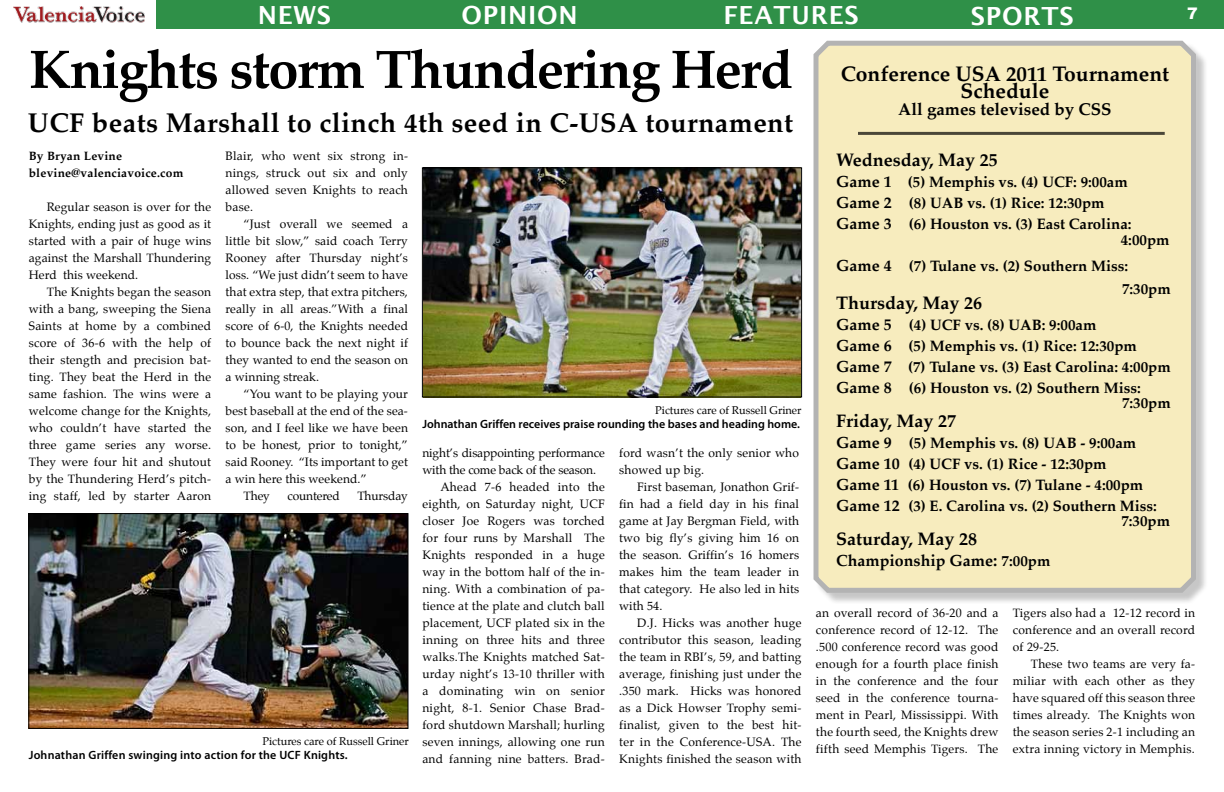
<style>
.page{position:relative;width:1224px;height:792px;background:#fff}
.page>*{position:absolute;margin:0;border:0;box-sizing:border-box;transform-origin:0 0}
.t1{font:700 54.5px "Palatino";letter-spacing:-.03em;color:#000}
.t2{font:700 27px "Palatino";letter-spacing:.015em;color:#000}
.t3{font:600 25px "Lucida Sans";letter-spacing:.03em;color:#fff}
.t4{font:700 21px/17px "Palatino";color:#000;text-align:center}
.t5{font:700 18px "Palatino";color:#000}
.t6{font:700 17px "Palatino";color:#000}
.t7{font:700 16px "Palatino";color:#000}
.t8{font:900 16px "Arial";color:#fff}
.t9{font:700 15px/21px "Palatino";color:#000}
.t10{font:12px/17px "Palatino";letter-spacing:.02em;color:#000;text-align:justify}
.t11{font:600 12px "Myriad Pro";color:#000}
.t12{font:12px "Palatino";letter-spacing:-.01em;color:#000}
.t13{font:700 12px/17px "Palatino";letter-spacing:.015em;color:#000}
.t14{font:11px "Palatino";color:#000}
.s1{font-size:16px}
.s2{font-size:17px}
.s3{font-size:15px}
</style>
<div class="page">
<div style="left:156px;top:0;width:948px;height:29px;background:#2f9048"></div>
<div style="left:1100px;top:0;width:124px;height:29px;background:#2f9048"></div>
<img style="left:424px;top:169px;width:376px;height:227px">
<div style="left:422px;top:167px;width:380px;height:231px;border:1px solid #000"></div>
<img style="left:30px;top:515px;width:376px;height:212px">
<div style="left:28px;top:513px;width:380px;height:216px;border:1px solid #000"></div>
<div style="left:815px;top:42px;width:393px;height:563px;background:#000;opacity:.75"></div>
<div style="left:813px;top:40px;width:385px;height:555px;background:#f7ecbe"></div>
<hr style="left:858px;top:132px;width:307px;height:3px;background:#000">
<img style="left:14px;top:6px;width:130px;height:16px">
<h3 class="t3" style="left:258px;top:1px;width:75px">NEWS</h3>
<h3 class="t3" style="left:462px;top:1px;width:117px">OPINION</h3>
<h3 class="t3" style="left:724px;top:1px;width:137px">FEATURES</h3>
<h3 class="t3" style="left:971px;top:2px;width:104px">SPORTS</h3>
<h3 class="t8" style="left:1187px;top:2px;width:12px">7</h3>
<h1 class="t1" style="left:29px;top:23px;width:766px">Knights storm Thundering Herd</h1>
<h2 class="t2" style="left:28px;top:100px;width:767px">UCF beats Marshall to clinch 4th seed in C-USA tournament</h2>
<h3 class="t4" style="left:841px;top:65px;width:330px">Conference USA 2011 Tournament<br>Schedule</h3>
<h3 class="t6" style="left:898px;top:94px;width:215px">All games televised by CSS</h3>
<h3 class="t5" style="left:836px;top:144px;width:163px">Wednesday, May 25</h3>
<p class="t9" style="left:836px;top:171px;width:297px"><span class="s1">Game 1</span> (5) Memphis vs. (4) UCF: 9:00am<br><span class="s1">Game 2</span> (8) UAB vs. (1) Rice: 12:30pm<br><span class="s1">Game 3</span> (6) Houston vs. (3) East Carolina:</p>
<p class="t9" style="left:836px;top:255px;width:293px"><span class="s1">Game 4</span> (7) Tulane vs. (2) Southern Miss:</p>
<h3 class="t5" style="left:836px;top:287px;width:147px">Thursday, May 26</h3>
<p class="t9" style="left:836px;top:314px;width:336px"><span class="s1">Game 5</span> (4) UCF vs. (8) UAB: 9:00am<br><span class="s1">Game 6</span> (5) Memphis vs. (1) Rice: 12:30pm <span class="s1">Game 7</span> (7) Tulane vs. (3) East Carolina: 4:00pm <span class="s1">Game 8</span> (6) Houston vs. (2) Southern Miss:</p>
<h3 class="t5" style="left:836px;top:405px;width:121px">Friday, May 27</h3>
<p class="t9" style="left:836px;top:432px;width:322px"><span class="s1">Game 9</span> (5) Memphis vs. (8) UAB - 9:00am <span class="s1">Game 10</span> (4) UCF vs. (1) Rice - 12:30pm<br><span class="s1">Game 11</span> (6) Houston vs. (7) Tulane - 4:00pm <span class="s1">Game 12</span> (3) E. Carolina vs. (2) Southern Miss:</p>
<h3 class="t5" style="left:836px;top:523px;width:142px">Saturday, May 28</h3>
<h3 class="t7" style="left:836px;top:547px;width:216px">Championship Game<span class="s2">:</span> <span class="s3">7:00pm</span></h3>
<p class="t10" style="left:226px;top:147px;width:184px">Blair, who went six strong in&shy;nings, struck out six and only allowed seven Knights to reach base.</p>
<p class="t10" style="left:226px;top:215px;width:184px;text-indent:18px">“Just overall we seemed a little bit slow,” said coach Terry Rooney after Thursday night’s loss. “We just didn’t seem to have that extra step, that extra pitchers, really in all areas.”With a final score of 6-0, the Knights needed to bounce back the next night if they wanted to end the season on a winning streak.</p>
<p class="t10" style="left:244px;top:385px;width:166px">“You want to be playing your</p>
<p class="t10" style="left:226px;top:402px;width:184px">best baseball at the end of the sea-</p>
<p class="t10" style="left:226px;top:419px;width:184px">son, and I feel like we have been</p>
<p class="t10" style="left:226px;top:436px;width:184px">to be honest, prior to tonight,”</p>
<p class="t10" style="left:226px;top:453px;width:184px">said Rooney. “Its important to get</p>
<p class="t10" style="left:226px;top:470px;width:143px">a win here this weekend.”</p>
<p class="t10" style="left:244px;top:487px;width:28px">They</p>
<p class="t12" style="left:288px;top:486px;width:54px">countered</p>
<p class="t12" style="left:357px;top:486px;width:52px">Thursday</p>
<p class="t13" style="left:29px;top:147px;width:156px">By Bryan Levine blevine@valenciavoice.com</p>
<p class="t10" style="left:29px;top:198px;width:184px;text-indent:18px">Regular season is over for the Knights, ending just as good as it started with a pair of huge wins against the Marshall Thundering Herd this weekend.</p>
<p class="t10" style="left:29px;top:283px;width:184px;text-indent:18px">The Knights began the season with a bang, sweeping the Siena Saints at home by a combined score of 36-6 with the help of their stength and precision bat&shy;ting. They beat the Herd in the same fashion. The wins were a welcome change for the Knights, who couldn’t have started the three game series any worse.<br>They were four hit and shutout by the Thundering Herd’s pitch&shy;ing staff, led by starter Aaron</p>
<p class="t9" style="left:1121px;top:229px;width:50px">4:00pm</p>
<p class="t9" style="left:1122px;top:278px;width:50px">7:30pm</p>
<p class="t9" style="left:1122px;top:392px;width:50px">7:30pm</p>
<p class="t14" style="left:655px;top:401px;width:148px">Pictures care of Russell Griner</p>
<p class="t11" style="left:422px;top:416px;width:379px">Johnathan Griffen receives praise rounding the bases and heading home.</p>
<p class="t12" style="left:422px;top:443px;width:184px">night’s disappointing performance</p>
<p class="t12" style="left:422px;top:460px;width:175px">with the come back of the season.</p>
<p class="t10" style="left:440px;top:478px;width:166px">Ahead 7-6 headed into the</p>
<p class="t10" style="left:422px;top:495px;width:184px">eighth, on Saturday night, UCF</p>
<p class="t10" style="left:422px;top:512px;width:184px">closer Joe Rogers was torched</p>
<p class="t10" style="left:422px;top:529px;width:184px">for four runs by Marshall The</p>
<p class="t10" style="left:422px;top:546px;width:184px">Knights responded in a huge</p>
<p class="t10" style="left:422px;top:563px;width:184px">way in the bottom half of the in-</p>
<p class="t10" style="left:422px;top:580px;width:184px">ning. With a combination of pa-</p>
<p class="t10" style="left:422px;top:597px;width:184px">tience at the plate and clutch ball</p>
<p class="t10" style="left:422px;top:614px;width:184px">placement, UCF plated six in the</p>
<p class="t10" style="left:422px;top:631px;width:184px">inning on three hits and three</p>
<p class="t10" style="left:422px;top:648px;width:184px">walks.The Knights matched Sat-</p>
<p class="t10" style="left:422px;top:665px;width:184px">urday night’s 13-10 thriller with</p>
<p class="t10" style="left:422px;top:682px;width:184px">a dominating win on senior</p>
<p class="t10" style="left:422px;top:699px;width:184px">night, 8-1. Senior Chase Brad-</p>
<p class="t10" style="left:422px;top:716px;width:184px">ford shutdown Marshall; hurling</p>
<p class="t10" style="left:422px;top:733px;width:184px">seven innings, allowing one run</p>
<p class="t10" style="left:422px;top:750px;width:184px">and fanning nine batters. Brad-</p>
<p class="t10" style="left:619px;top:444px;width:181px">ford wasn’t the only senior who showed up big.</p>
<p class="t10" style="left:619px;top:478px;width:181px;text-indent:18px">First baseman, Jonathon Grif&shy;fin had a field day in his final game at Jay Bergman Field, with two big fly’s giving him 16 on the season. Griffin’s 16 homers makes him the team leader in that category. He also led in hits with 54.</p>
<p class="t10" style="left:619px;top:614px;width:184px;text-indent:18px">D.J. Hicks was another huge contributor this season, leading the team in RBI’s, 59, and batting average, finishing just under the .350 mark. Hicks was honored as a Dick Howser Trophy semi&shy;finalist, given to the best hit&shy;ter in the Conference-USA. The Knights finished the season with</p>
<p class="t10" style="left:816px;top:605px;width:184px">an overall record of 36-20 and a conference record of 12-12. The .500 conference record was good enough for a fourth place finish in the conference and the four seed in the conference tourna&shy;ment in Pearl, Mississippi. With the fourth seed, the Knights drew fifth seed Memphis Tigers. The</p>
<p class="t10" style="left:1013px;top:605px;width:184px">Tigers also had a 12-12 record in conference and an overall record of 29-25.</p>
<p class="t9" style="left:1121px;top:510px;width:50px">7:30pm</p>
<p class="t10" style="left:1013px;top:656px;width:184px;text-indent:18px">These two teams are very fa&shy;miliar with each other as they have squared off this season three times already. The Knights won the season series 2-1 including an extra inning victory in Memphis.</p>
<p class="t14" style="left:262px;top:732px;width:148px">Pictures care of Russell Griner</p>
<p class="t11" style="left:29px;top:747px;width:320px">Johnathan Griffen swinging into action for the UCF Knights.</p>
</div>
